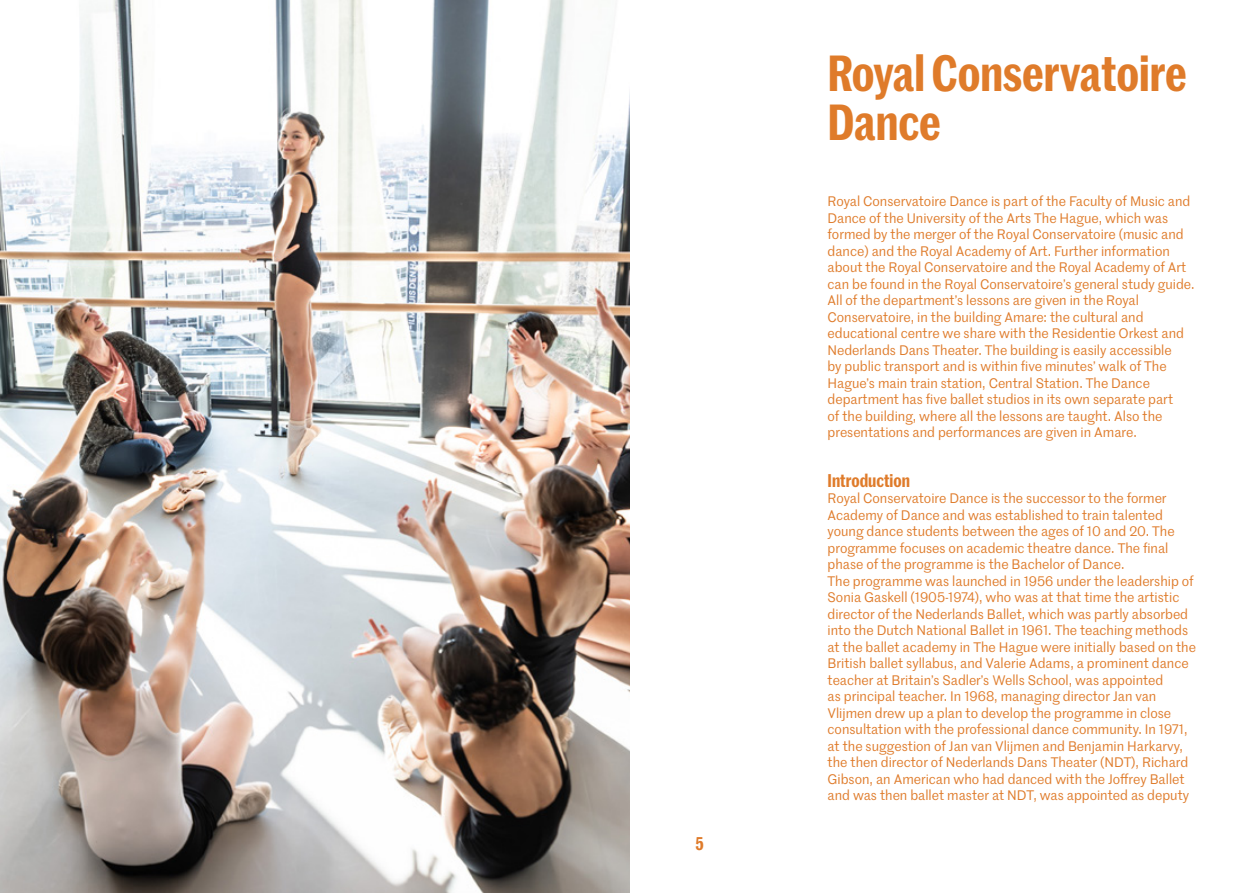
<style>
.page{position:relative;width:1259px;height:893px;background:#fff}
.page>*{position:absolute;margin:0;border:0;box-sizing:border-box;transform-origin:0 0}
.t1{font:600 49.5px/49.5px "Marr Sans Cond";color:#df7b2a}
.t2{font:600 18px "Marr Sans Cond";color:#df7b2a}
.t3{font:13.5px/16.5px "Marr Sans";color:#df7b2a}
</style>
<div class="page">
<img style="left:0;top:0;width:629px;height:893px">
<h2 class="t2" style="left:695px;top:830px;width:10px">5</h2>
<h1 class="t1" style="left:827px;top:45px;width:361px">Royal Conservatoire<br>Dance</h1>
<p class="t3" style="left:827px;top:193px;width:368px">Royal Conservatoire Dance is part of the Faculty of Music and Dance of the University of the Arts The Hague, which was formed by the merger of the Royal Conservatoire (music and dance) and the Royal Academy of Art. Further information about the Royal Conservatoire and the Royal Academy of Art can be found in the Royal Conservatoire’s general study guide.<br>All of the department’s lessons are given in the Royal Conservatoire, in the building Amare: the cultural and educational centre we share with the Residentie Orkest and Nederlands Dans Theater. The building is easily accessible<br>by public transport and is within five minutes’ walk of The Hague’s main train station, Central Station. The Dance department has five ballet studios in its own separate part<br>of the building, where all the lessons are taught. Also the presentations and performances are given in Amare.</p>
<h2 class="t2" style="left:827px;top:467px;width:84px">Introduction</h2>
<p class="t3" style="left:827px;top:490px;width:370px">Royal Conservatoire Dance is the successor to the former Academy of Dance and was established to train talented young dance students between the ages of 10 and 20. The programme focuses on academic theatre dance. The final phase of the programme is the Bachelor of Dance.<br>The programme was launched in 1956 under the leadership of Sonia Gaskell (1905-1974), who was at that time the artistic director of the Nederlands Ballet, which was partly absorbed into the Dutch National Ballet in 1961. The teaching methods at the ballet academy in The Hague were initially based on the British ballet syllabus, and Valerie Adams, a prominent dance teacher at Britain’s Sadler’s Wells School, was appointed<br>as principal teacher. In 1968, managing director Jan van Vlijmen drew up a plan to develop the programme in close consultation with the professional dance community. In 1971, at the suggestion of Jan van Vlijmen and Benjamin Harkarvy, the then director of Nederlands Dans Theater (NDT), Richard Gibson, an American who had danced with the Joffrey Ballet and was then ballet master at NDT, was appointed as deputy</p>
</div>
